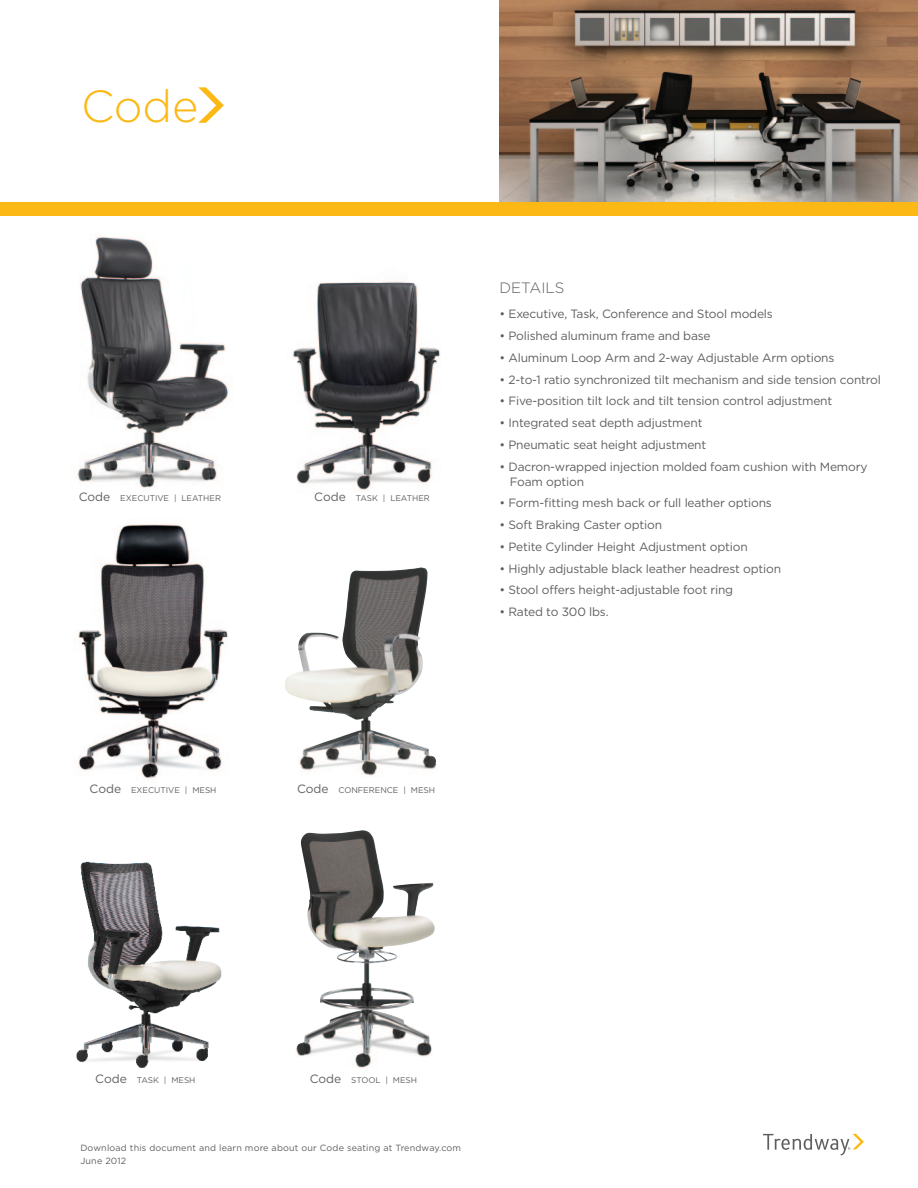
<style>
.page{position:relative;width:918px;height:1188px;background:#fff}
.page>*{position:absolute;margin:0;border:0;box-sizing:border-box;transform-origin:0 0}
.t1{font:300 45px "Gotham";color:#fcb814}
.t2{font:300 15px "Gotham";color:#5f5f62}
.t3{font:12px/15px "Gotham";letter-spacing:-.015em;color:#5f5f62}
.t4{font:9px/13.5px "Gotham";letter-spacing:.02em;color:#5f5f62}
.t5{font:8.25px "Gotham";color:#5f5f62}
.s1{font-size:12px}
</style>
<div class="page">
<img style="left:500px;top:0;width:418px;height:202px">
<svg style="left:198px;top:87px;width:26px;height:36px"></svg>
<div style="left:0;top:202px;width:918px;height:14px;background:#fcb814"></div>
<svg style="left:763px;top:1134px;width:101px;height:22px"></svg>
<img style="left:296px;top:830px;width:139px;height:238px">
<img style="left:77px;top:236px;width:152px;height:252px">
<img style="left:285px;top:568px;width:152px;height:208px">
<img style="left:292px;top:281px;width:149px;height:209px">
<img style="left:76px;top:861px;width:146px;height:207px">
<img style="left:78px;top:524px;width:150px;height:255px">
<h1 class="t1" style="left:81px;top:79px;width:119px">Code</h1>
<p class="t5" style="left:79px;top:493px;width:144px"><span class="s1">Code</span> EXECUTIVE | LEATHER</p>
<p class="t5" style="left:90px;top:785px;width:128px"><span class="s1">Code</span> EXECUTIVE | MESH</p>
<p class="t5" style="left:314px;top:493px;width:117px"><span class="s1">Code</span> TASK | LEATHER</p>
<p class="t2" style="left:500px;top:278px;width:66px">DETAILS</p>
<p class="t3" style="left:500px;top:307px;width:275px">• Executive, Task, Conference and Stool models</p>
<p class="t3" style="left:500px;top:328px;width:213px">• Polished aluminum frame and base</p>
<p class="t3" style="left:500px;top:350px;width:337px">• Aluminum Loop Arm and 2-way Adjustable Arm options</p>
<p class="t3" style="left:500px;top:372px;width:383px">• 2-to-1 ratio synchronized tilt mechanism and side tension control</p>
<p class="t3" style="left:500px;top:394px;width:334px">• Five-position tilt lock and tilt tension control adjustment</p>
<p class="t3" style="left:500px;top:415px;width:205px">• Integrated seat depth adjustment</p>
<p class="t3" style="left:500px;top:437px;width:208px">• Pneumatic seat height adjustment</p>
<p class="t3" style="left:510px;top:459px;width:359px;text-indent:-10px">• Dacron-wrapped injection molded foam cushion with Memory<br>Foam option</p>
<p class="t3" style="left:500px;top:496px;width:274px">• Form-fitting mesh back or full leather options</p>
<p class="t3" style="left:500px;top:517px;width:164px">• Soft Braking Caster option</p>
<p class="t3" style="left:500px;top:539px;width:250px">• Petite Cylinder Height Adjustment option</p>
<p class="t3" style="left:500px;top:561px;width:283px">• Highly adjustable black leather headrest option</p>
<p class="t3" style="left:500px;top:583px;width:235px">• Stool offers height-adjustable foot ring</p>
<p class="t3" style="left:500px;top:604px;width:111px">• Rated to 300 lbs.</p>
<p class="t5" style="left:297px;top:785px;width:140px"><span class="s1">Code</span> CONFERENCE | MESH</p>
<p class="t5" style="left:95px;top:1075px;width:102px"><span class="s1">Code</span> TASK | MESH</p>
<p class="t5" style="left:310px;top:1075px;width:109px"><span class="s1">Code</span> STOOL | MESH</p>
<p class="t4" style="left:80px;top:1141px;width:382px">Download this document and learn more about our Code seating at Trendway.com<br>June 2012</p>
</div>
